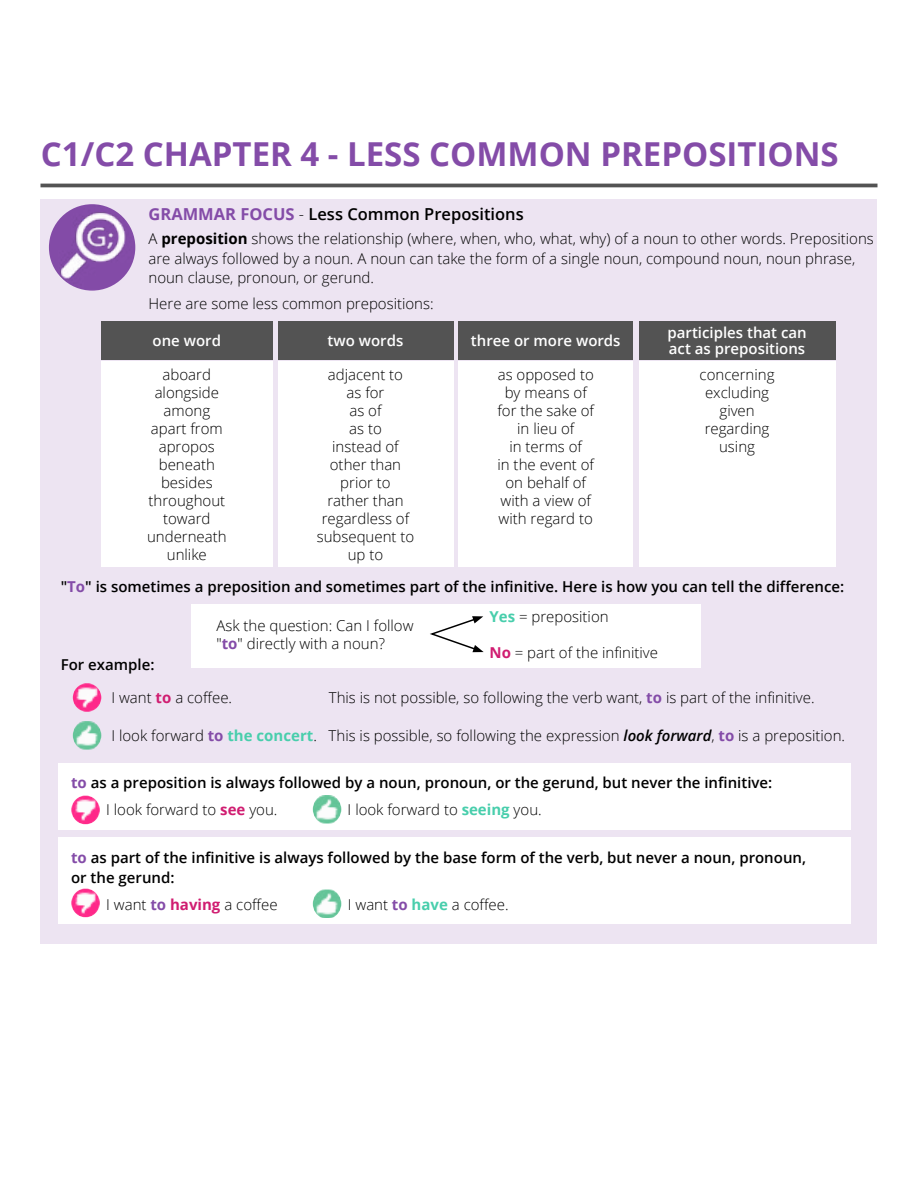
<style>
.page{position:relative;width:918px;height:1188px;background:#fff}
.page>*{position:absolute;margin:0;border:0;box-sizing:border-box;transform-origin:0 0}
.t1{font:700 33px "Open Sans";color:#844ca8}
.t2{font:600 16.5px "Open Sans";color:#000}
.t3{font:300 15px/18px "Open Sans";color:#000;text-align:center}
.t4{font:600 15px/27px "Open Sans";color:#000}
.t5{font:600 15px/16.5px "Open Sans";color:#fff}
.s1{font-weight:700;color:#844ca8}
.s2{font-weight:300}
.s3{font-weight:700}
.s4{font-weight:700;color:#48ceac}
.s5{font-weight:700;color:#d01d71}
.s6{font-weight:600;font-style:italic}
</style>
<div class="page">
<hr style="left:40px;top:184px;width:838px;height:3px;background:#535353">
<div style="left:40px;top:200px;width:838px;height:744px;background:#ede4f2"></div>
<img style="left:49px;top:204px;width:86px;height:85px">
<div style="left:101px;top:362px;width:172px;height:205px;background:#fff"></div>
<div style="left:278px;top:362px;width:175px;height:205px;background:#fff"></div>
<div style="left:458px;top:362px;width:175px;height:205px;background:#fff"></div>
<div style="left:639px;top:362px;width:196px;height:205px;background:#fff"></div>
<div style="left:101px;top:321px;width:172px;height:38px;background:#535353"></div>
<div style="left:278px;top:321px;width:175px;height:38px;background:#535353"></div>
<div style="left:458px;top:321px;width:175px;height:38px;background:#535353"></div>
<div style="left:639px;top:321px;width:197px;height:38px;background:#535353"></div>
<img style="left:73px;top:683px;width:28px;height:29px">
<img style="left:73px;top:721px;width:28px;height:29px">
<div style="left:191px;top:605px;width:510px;height:63px;background:#fff"></div>
<div style="left:58px;top:763px;width:792px;height:67px;background:#fff"></div>
<img style="left:313px;top:795px;width:28px;height:29px">
<img style="left:71px;top:796px;width:29px;height:28px">
<div style="left:58px;top:838px;width:792px;height:86px;background:#fff"></div>
<img style="left:313px;top:890px;width:28px;height:28px">
<img style="left:71px;top:889px;width:29px;height:28px">
<svg style="left:430px;top:616px;width:54px;height:36px"></svg>
<h1 class="t1" style="left:41px;top:130px;width:799px">C1/C2 CHAPTER 4 - LESS COMMON PREPOSITIONS</h1>
<p class="t2" style="left:148px;top:203px;width:377px"><span class="s1">GRAMMAR FOCUS</span> <span class="s2">-</span> Less Common Prepositions</p>
<p class="t3" style="left:148px;top:229px;width:727px;line-height:19.5px;text-align:left">A <span class="s3">preposition</span> shows the relationship (where, when, who, what, why) of a noun to other words. Prepositions are always followed by a noun. A noun can take the form of a single noun, compound noun, noun phrase, noun clause, pronoun, or gerund.</p>
<p class="t3" style="left:148px;top:294px;width:287px">Here are some less common prepositions:</p>
<p class="t5" style="left:153px;top:332px;width:70px">one word</p>
<p class="t5" style="left:328px;top:332px;width:77px">two words</p>
<p class="t5" style="left:471px;top:332px;width:151px">three or more words</p>
<p class="t5" style="left:668px;top:324px;width:141px">participles that can act as prepositions</p>
<p class="t3" style="left:147px;top:365px;width:81px">aboard alongside among apart from apropos beneath besides throughout toward underneath unlike</p>
<p class="t3" style="left:317px;top:365px;width:99px">adjacent to<br>as for<br>as of<br>as to<br>instead of other than prior to<br>rather than regardless of subsequent to up to</p>
<p class="t3" style="left:497px;top:365px;width:98px">as opposed to by means of for the sake of in lieu of<br>in terms of<br>in the event of on behalf of with a view of with regard to</p>
<p class="t3" style="left:700px;top:365px;width:76px">concerning excluding given regarding using</p>
<p class="t4" style="left:61px;top:573px;width:785px">"<span class="s1">To</span>" is sometimes a preposition and sometimes part of the infinitive. Here is how you can tell the difference:</p>
<p class="t3" style="left:489px;top:607px;width:121px"><span class="s4">Yes</span> = preposition</p>
<p class="t3" style="left:489px;top:643px;width:170px"><span class="s5">No</span> = part of the infinitive</p>
<p class="t3" style="left:216px;top:616px;width:199px;text-align:left">Ask the question: Can I follow "<span class="s1">to</span>" directly with a noun?</p>
<p class="t4" style="left:61px;top:651px;width:95px">For example:</p>
<p class="t3" style="left:111px;top:688px;width:122px">I want <span class="s5">to</span> a coffee.</p>
<p class="t3" style="left:329px;top:688px;width:487px">This is not possible, so following the verb want, <span class="s1">to</span> is part of the infinitive.</p>
<p class="t3" style="left:111px;top:726px;width:735px">I look forward <span class="s1">to</span> <span class="s4">the concert</span>. This is possible, so following the expression <span class="s6">look forward</span>, <span class="s1">to</span> is a preposition.</p>
<p class="t4" style="left:106px;top:769px;width:668px;text-indent:-35px"><span class="s1">to</span> as a preposition is always followed by a noun, pronoun, or the gerund, but never the infinitive:<br><span class="s2">I look forward to</span> <span class="s5">see</span> <span class="s2">you.</span></p>
<p class="t3" style="left:348px;top:801px;width:196px">I look forward to <span class="s4">seeing</span> you.</p>
<p class="t4" style="left:71px;top:848px;width:736px;line-height:19.5px"><span class="s1">to</span> as part of the infinitive is always followed by the base form of the verb, but never a noun, pronoun, or the gerund:</p>
<p class="t3" style="left:106px;top:895px;width:173px">I want <span class="s1">to</span> <span class="s5">having</span> a coffee</p>
<p class="t3" style="left:348px;top:895px;width:162px">I want <span class="s1">to</span> <span class="s4">have</span> a coffee.</p>
</div>
